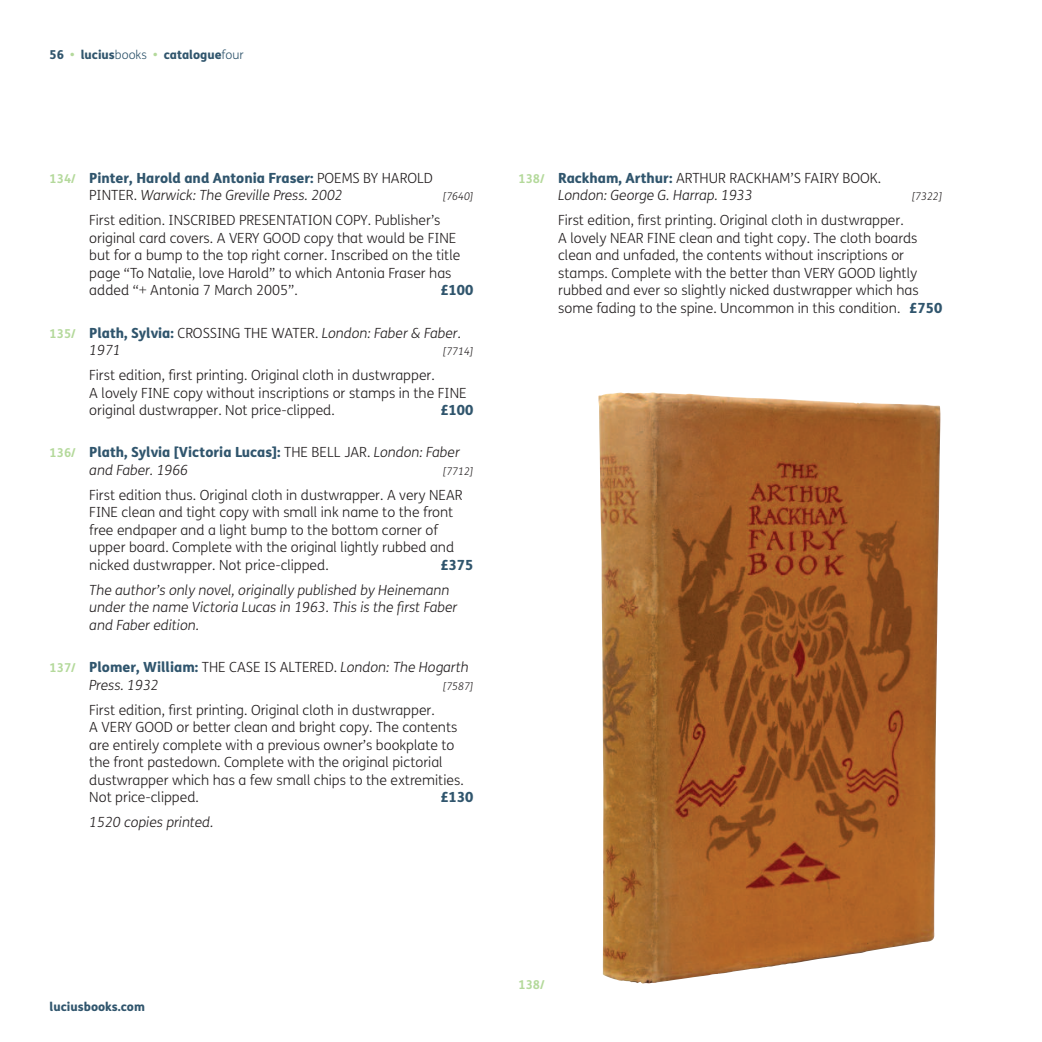
<style>
.page{position:relative;width:1042px;height:1042px;background:#fff}
.page>*{position:absolute;margin:0;border:0;box-sizing:border-box;transform-origin:0 0}
.t1{font:300 14px/17.5px "FS Me";color:#231f20}
.t2{font:italic 300 14px/17.5px "FS Me";color:#231f20}
.t3{font:800 14px/17.5px "FS Me";color:#30556d}
.t4{font:800 12.25px "FS Me";color:#30556d}
.t5{font:700 12.25px "FS Me";color:#b4d99b}
.t6{font:italic 300 10.5px "FS Me";color:#231f20}
.s1{color:#b4d99b}
.s2{font-weight:300}
.s3{font-weight:700;font-size:12.25px;color:#b4d99b}
.s4{font-weight:300;color:#231f20}
.s5{font-weight:300;font-style:italic;color:#231f20}
.s6{font-weight:700;font-style:normal;font-size:12.25px;color:#b4d99b}
.s7{font-weight:800;font-style:normal;color:#30556d}
.s8{font-style:normal}
.s9{font-weight:800;color:#30556d}
</style>
<div class="page">
<img style="left:598px;top:392px;width:342px;height:591px">
<p class="t4" style="left:50px;top:50px;width:196px">56 <span class="s1">•</span> lucius<span class="s2">books</span> <span class="s1">•</span> catalogue<span class="s2">four</span></p>
<p class="t3" style="left:89px;top:171px;width:345px;text-indent:-40px"><span class="s3">134/</span> Pinter, Harold and Antonia Fraser: <span class="s4">POEMS BY HAROLD<br>PINTER.</span> <span class="s5">Warwick: The Greville Press. 2002</span></p>
<p class="t6" style="left:443px;top:193px;width:32px">[7640]</p>
<p class="t1" style="left:89px;top:213px;width:373px">First edition. INSCRIBED PRESENTATION COPY. Publisher’s original card covers. A VERY GOOD copy that would be FINE but for a bump to the top right corner. Inscribed on the title page “To Natalie, love Harold” to which Antonia Fraser has added “+ Antonia 7 March 2005”.</p>
<p class="t3" style="left:440px;top:283px;width:34px">£100</p>
<p class="t2" style="left:89px;top:325px;width:373px;text-indent:-40px"><span class="s6">135/</span> <span class="s7">Plath, Sylvia:</span> <span class="s8">CROSSING THE WATER.</span> London: Faber &amp; Faber.<br>1971</p>
<p class="t6" style="left:443px;top:348px;width:32px">[7714]</p>
<p class="t1" style="left:89px;top:368px;width:379px">First edition, first printing. Original cloth in dustwrapper.<br>A lovely FINE copy without inscriptions or stamps in the FINE original dustwrapper. Not price-clipped.</p>
<p class="t3" style="left:440px;top:403px;width:34px">£100</p>
<p class="t3" style="left:89px;top:445px;width:372px;text-indent:-40px"><span class="s3">136/</span> Plath, Sylvia [Victoria Lucas]: <span class="s4">THE BELL JAR.</span> <span class="s5">London: Faber and Faber. 1966</span></p>
<p class="t6" style="left:443px;top:467px;width:32px">[7712]</p>
<p class="t1" style="left:89px;top:488px;width:375px">First edition thus. Original cloth in dustwrapper. A very NEAR FINE clean and tight copy with small ink name to the front free endpaper and a light bump to the bottom corner of upper board. Complete with the original lightly rubbed and nicked dustwrapper. Not price-clipped.</p>
<p class="t3" style="left:440px;top:558px;width:34px">£375</p>
<p class="t2" style="left:89px;top:583px;width:369px">The author’s only novel, originally published by Heinemann under the name Victoria Lucas in 1963. This is the first Faber and Faber edition.</p>
<p class="t2" style="left:89px;top:660px;width:381px;text-indent:-40px"><span class="s6">137/</span> <span class="s7">Plomer, William:</span> <span class="s8">THE CASE IS ALTERED.</span> London: The Hogarth<br>Press. 1932</p>
<p class="t6" style="left:443px;top:682px;width:32px">[7587]</p>
<p class="t1" style="left:89px;top:702px;width:376px">First edition, first printing. Original cloth in dustwrapper.<br>A VERY GOOD or better clean and bright copy. The contents are entirely complete with a previous owner’s bookplate to the front pastedown. Complete with the original pictorial dustwrapper which has a few small chips to the extremities.<br>Not price-clipped.</p>
<p class="t3" style="left:440px;top:790px;width:34px">£130</p>
<p class="t2" style="left:89px;top:815px;width:126px">1520 copies printed.</p>
<p class="t2" style="left:558px;top:171px;width:324px;text-indent:-40px"><span class="s6">138/</span> <span class="s7">Rackham, Arthur:</span> <span class="s8">ARTHUR RACKHAM’S FAIRY BOOK.<br></span>London: George G. Harrap. 1933</p>
<p class="t6" style="left:912px;top:193px;width:32px">[7322]</p>
<p class="t1" style="left:558px;top:213px;width:385px">First edition, first printing. Original cloth in dustwrapper.<br>A lovely NEAR FINE clean and tight copy. The cloth boards clean and unfaded, the contents without inscriptions or stamps. Complete with the better than VERY GOOD lightly rubbed and ever so slightly nicked dustwrapper which has some fading to the spine. Uncommon in this condition. <span class="s9">£750</span></p>
<p class="t4" style="left:50px;top:1002px;width:97px">luciusbooks.com</p>
<p class="t5" style="left:518px;top:980px;width:28px">138/</p>
</div>
